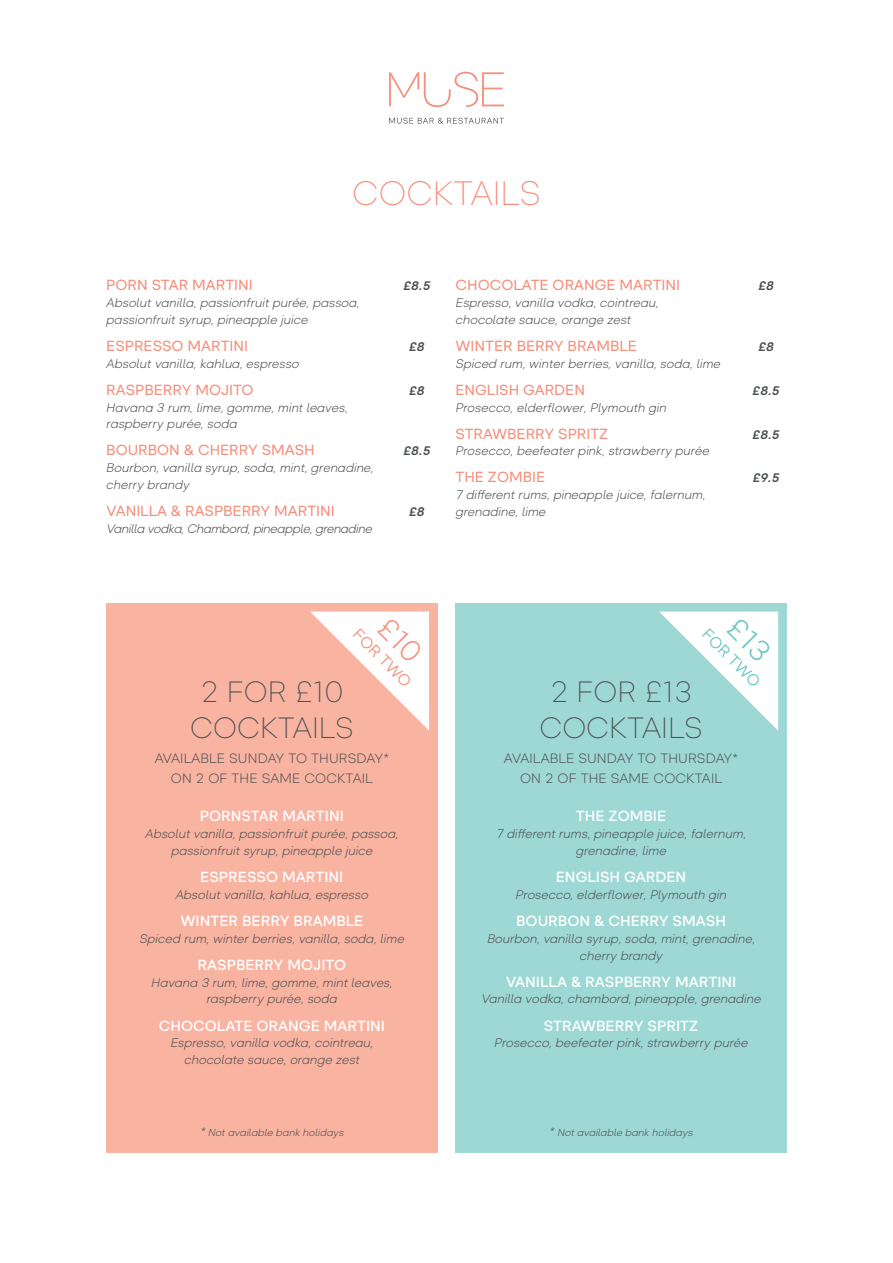
<style>
.page{position:relative;width:893px;height:1263px;background:#fff}
.page>*{position:absolute;margin:0;border:0;box-sizing:border-box;transform-origin:0 0}
.Muse_Menu_Title_Cent{font:200 33.75px "Glence";color:#f58f7b}
.Muse_Title_Centre_01{font:200 29.25px/36px "Glence";color:#4d5151;text-align:center}
.t1{font:15.75px "Glence";color:#f58f7b}
.t2{font:15.75px "Glence";color:#64c6c2}
.Muse_Title_Left_03{font:500 14.7px "Glence";color:#f58f7b}
.Muse_Title_Centre_Re{font:700 14.7px "Glence";color:#fff}
.Muse_Title_Centre_02{font:300 13.5px/20.2px "Glence";letter-spacing:.01em;color:#4d5151;text-align:center}
.Muse_Desc_Centre_01{font:italic 300 12.3px/16.8px "Glence";color:#4d5151;text-align:center}
.Muse_Desc_Left_01{font:italic 300 12.3px/16.8px "Glence";color:#4d5151}
.Muse_Desc_Left_01-2{font:italic 300 12.3px "Glence";letter-spacing:-.03em;color:#4d5151}
.Muse_Title_Left_03-2{font:italic 800 12.3px "Glence";color:#4d5151}
.Muse_Terms_Centre_01{font:italic 300 10.2px "Glence";color:#4d5151}
.s1{font-size:12.3px}
</style>
<div class="page">
<div style="left:455px;top:603px;width:332px;height:549px;background:#9ed8d5"></div>
<div style="left:106px;top:603px;width:331px;height:549px;background:#f9b3a1"></div>
<svg style="left:389px;top:118px;width:115px;height:6px"></svg>
<svg style="left:389px;top:72px;width:115px;height:35px"></svg>
<svg style="left:310px;top:612px;width:119px;height:119px"></svg>
<svg style="left:659px;top:612px;width:119px;height:119px"></svg>
<p class="Muse_Menu_Title_Cent" style="left:352px;top:175px;width:190px">COCKTAILS</p>
<p class="Muse_Title_Left_03" style="left:106px;top:277px;width:148px">PORN STAR MARTINI</p>
<p class="Muse_Title_Left_03-2" style="left:403px;top:279px;width:29px">£8.5</p>
<p class="Muse_Desc_Left_01" style="left:106px;top:294px;width:255px">Absolut vanilla, passionfruit purée, passoa, passionfruit syrup, pineapple juice</p>
<p class="Muse_Title_Left_03" style="left:106px;top:337px;width:143px">ESPRESSO MARTINI</p>
<p class="Muse_Title_Left_03-2" style="left:409px;top:340px;width:17px">£8</p>
<p class="Muse_Desc_Left_01" style="left:106px;top:355px;width:194px">Absolut vanilla, kahlua, espresso</p>
<p class="Muse_Title_Left_03" style="left:106px;top:381px;width:149px">RASPBERRY MOJITO</p>
<p class="Muse_Title_Left_03-2" style="left:409px;top:383px;width:17px">£8</p>
<p class="Muse_Desc_Left_01" style="left:106px;top:399px;width:243px">Havana 3 rum, lime, gomme, mint leaves, raspberry purée, soda</p>
<p class="Muse_Title_Left_03" style="left:106px;top:442px;width:210px">BOURBON &amp; CHERRY SMASH</p>
<p class="Muse_Title_Left_03-2" style="left:403px;top:444px;width:29px">£8.5</p>
<p class="Muse_Desc_Left_01" style="left:106px;top:460px;width:269px">Bourbon, vanilla syrup, soda, mint, grenadine, cherry brandy</p>
<p class="Muse_Title_Left_03" style="left:106px;top:503px;width:230px">VANILLA &amp; RASPBERRY MARTINI</p>
<p class="Muse_Title_Left_03-2" style="left:409px;top:505px;width:17px">£8</p>
<p class="Muse_Desc_Left_01-2" style="left:106px;top:522px;width:268px">Vanilla vodka, Chambord, pineapple, grenadine</p>
<p class="Muse_Title_Left_03" style="left:455px;top:277px;width:226px">CHOCOLATE ORANGE MARTINI</p>
<p class="Muse_Title_Left_03-2" style="left:758px;top:279px;width:17px">£8</p>
<p class="Muse_Desc_Left_01" style="left:455px;top:294px;width:204px">Espresso, vanilla vodka, cointreau, chocolate sauce, orange zest</p>
<p class="Muse_Title_Left_03" style="left:455px;top:337px;width:183px">WINTER BERRY BRAMBLE</p>
<p class="Muse_Title_Left_03-2" style="left:758px;top:340px;width:17px">£8</p>
<p class="Muse_Desc_Left_01" style="left:455px;top:355px;width:267px">Spiced rum, winter berries, vanilla, soda, lime</p>
<p class="Muse_Title_Left_03" style="left:455px;top:381px;width:131px">ENGLISH GARDEN</p>
<p class="Muse_Title_Left_03-2" style="left:752px;top:383px;width:29px">£8.5</p>
<p class="Muse_Desc_Left_01" style="left:455px;top:399px;width:212px">Prosecco, elderflower, Plymouth gin</p>
<p class="Muse_Title_Left_03" style="left:455px;top:425px;width:154px">STRAWBERRY SPRITZ</p>
<p class="Muse_Title_Left_03-2" style="left:752px;top:427px;width:29px">£8.5</p>
<p class="Muse_Desc_Left_01" style="left:455px;top:443px;width:255px">Prosecco, beefeater pink, strawberry purée</p>
<p class="Muse_Title_Left_03" style="left:455px;top:469px;width:91px">THE ZOMBIE</p>
<p class="Muse_Title_Left_03-2" style="left:752px;top:471px;width:29px">£9.5</p>
<p class="Muse_Desc_Left_01" style="left:455px;top:487px;width:251px">7 different rums, pineapple juice, falernum, grenadine, lime</p>
<p class="t1" style="left:362px;top:625px;width:76px;rotate:45deg">FOR TWO</p>
<p class="t2" style="left:711px;top:625px;width:76px;rotate:45deg">FOR TWO</p>
<p class="Muse_Title_Centre_01" style="left:190px;top:674px;width:165px">2 FOR £10<br>COCKTAILS</p>
<p class="Muse_Title_Centre_02" style="left:155px;top:748px;width:236px">AVAILABLE SUNDAY TO THURSDAY*<br>ON 2 OF THE SAME COCKTAIL</p>
<p class="Muse_Title_Centre_01" style="left:539px;top:674px;width:165px">2 FOR £13<br>COCKTAILS</p>
<p class="Muse_Title_Centre_02" style="left:504px;top:748px;width:236px">AVAILABLE SUNDAY TO THURSDAY*<br>ON 2 OF THE SAME COCKTAIL</p>
<p class="Muse_Title_Centre_Re" style="left:200px;top:808px;width:145px">PORNSTAR MARTINI</p>
<p class="Muse_Desc_Centre_01" style="left:145px;top:825px;width:255px">Absolut vanilla, passionfruit purée, passoa, passionfruit syrup, pineapple juice</p>
<p class="Muse_Title_Centre_Re" style="left:200px;top:869px;width:145px">ESPRESSO MARTINI</p>
<p class="Muse_Desc_Centre_01" style="left:175px;top:886px;width:194px">Absolut vanilla, kahlua, espresso</p>
<p class="Muse_Title_Centre_Re" style="left:180px;top:912px;width:185px">WINTER BERRY BRAMBLE</p>
<p class="Muse_Desc_Centre_01" style="left:139px;top:930px;width:267px">Spiced rum, winter berries, vanilla, soda, lime</p>
<p class="Muse_Title_Centre_Re" style="left:198px;top:956px;width:150px">RASPBERRY MOJITO</p>
<p class="Muse_Desc_Centre_01" style="left:151px;top:974px;width:243px">Havana 3 rum, lime, gomme, mint leaves, raspberry purée, soda</p>
<p class="Muse_Title_Centre_Re" style="left:159px;top:1017px;width:228px">CHOCOLATE ORANGE MARTINI</p>
<p class="Muse_Desc_Centre_01" style="left:170px;top:1035px;width:204px">Espresso, vanilla vodka, cointreau, chocolate sauce, orange zest</p>
<p class="Muse_Title_Centre_Re" style="left:576px;top:808px;width:92px">THE ZOMBIE</p>
<p class="Muse_Desc_Centre_01" style="left:496px;top:825px;width:251px">7 different rums, pineapple juice, falernum, grenadine, lime</p>
<p class="Muse_Title_Centre_Re" style="left:556px;top:869px;width:132px">ENGLISH GARDEN</p>
<p class="Muse_Desc_Centre_01" style="left:516px;top:886px;width:212px">Prosecco, elderflower, Plymouth gin</p>
<p class="Muse_Title_Centre_Re" style="left:516px;top:912px;width:211px">BOURBON &amp; CHERRY SMASH</p>
<p class="Muse_Desc_Centre_01" style="left:487px;top:930px;width:270px">Bourbon, vanilla syrup, soda, mint, grenadine, cherry brandy</p>
<p class="Muse_Title_Centre_Re" style="left:506px;top:973px;width:232px">VANILLA &amp; RASPBERRY MARTINI</p>
<p class="Muse_Desc_Centre_01" style="left:481px;top:991px;width:281px">Vanilla vodka, chambord, pineapple, grenadine</p>
<p class="Muse_Title_Centre_Re" style="left:544px;top:1017px;width:156px">STRAWBERRY SPRITZ</p>
<p class="Muse_Desc_Centre_01" style="left:494px;top:1035px;width:255px">Prosecco, beefeater pink, strawberry purée</p>
<p class="Muse_Terms_Centre_01" style="left:200px;top:1127px;width:145px"><span class="s1">*</span> Not available bank holidays</p>
<p class="Muse_Terms_Centre_01" style="left:549px;top:1127px;width:145px"><span class="s1">*</span> Not available bank holidays</p>
</div>
